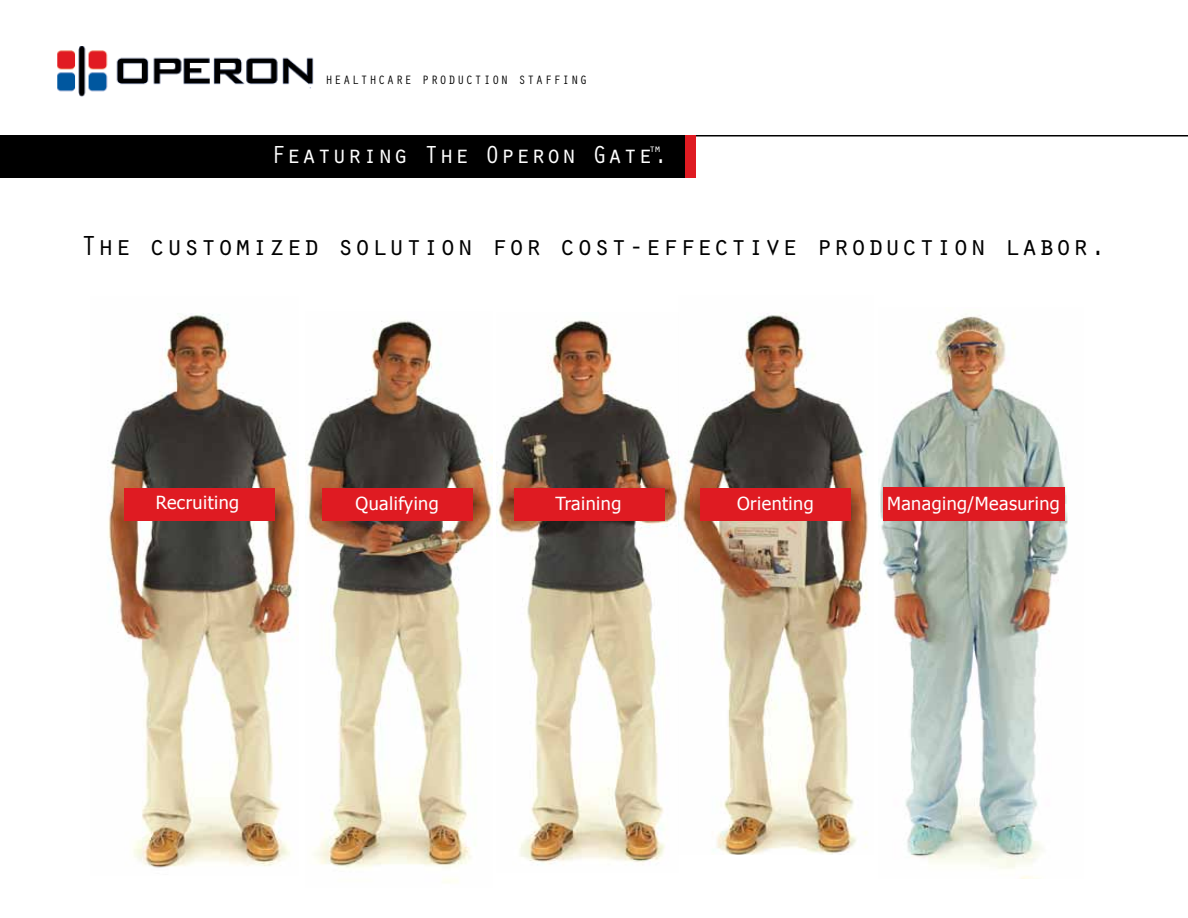
<style>
.page{position:relative;width:1188px;height:918px;background:#fff}
.page>*{position:absolute;margin:0;border:0;box-sizing:border-box;transform-origin:0 0}
.t1{font:28.5px "Orator Std";color:#000}
.t2{font:25.5px "Orator Std";color:#fff}
.t3{font:18px "Tahoma";letter-spacing:.025em;color:#fff}
.t4{font:12.6px "Orator Std";letter-spacing:.1em;color:#000}
.t5{font:10.5px "Orator Std";color:#fff}
</style>
<div class="page">
<img style="left:57px;top:46px;width:257px;height:51px">
<hr style="left:50px;top:135px;width:1138px;height:1px;background:#000">
<img style="left:108px;top:313px;width:191px;height:555px">
<img style="left:305px;top:320px;width:188px;height:563px">
<img style="left:681px;top:313px;width:187px;height:542px">
<img style="left:497px;top:320px;width:182px;height:545px">
<img style="left:879px;top:314px;width:189px;height:565px">
<div style="left:124px;top:488px;width:150px;height:33px;background:#df1b22"></div>
<div style="left:322px;top:488px;width:150px;height:33px;background:#df1b22"></div>
<div style="left:514px;top:488px;width:150px;height:33px;background:#df1b22"></div>
<div style="left:700px;top:488px;width:150px;height:33px;background:#df1b22"></div>
<div style="left:883px;top:488px;width:181px;height:33px;background:#df1b22"></div>
<div style="left:0;top:135px;width:692px;height:43px;background:#000"></div>
<div style="left:685px;top:136px;width:11px;height:42px;background:#df1b22"></div>
<p class="t4" style="left:326px;top:70px;width:263px">HEALTHCARE PRODUCTION STAFFING</p>
<h2 class="t2" style="left:271px;top:137px;width:399px">Featuring The Operon Gate.</h2>
<p class="t5" style="left:649px;top:141px;width:13px">tm</p>
<h1 class="t1" style="left:81px;top:225px;width:1028px">The customized solution for cost-effective production labor.</h1>
<p class="t3" style="left:156px;top:491px;width:85px">Recruiting</p>
<p class="t3" style="left:356px;top:492px;width:85px">Qualifying</p>
<p class="t3" style="left:555px;top:492px;width:67px">Training</p>
<p class="t3" style="left:737px;top:492px;width:78px">Orienting</p>
<p class="t3" style="left:887px;top:492px;width:174px">Managing/Measuring</p>
</div>
